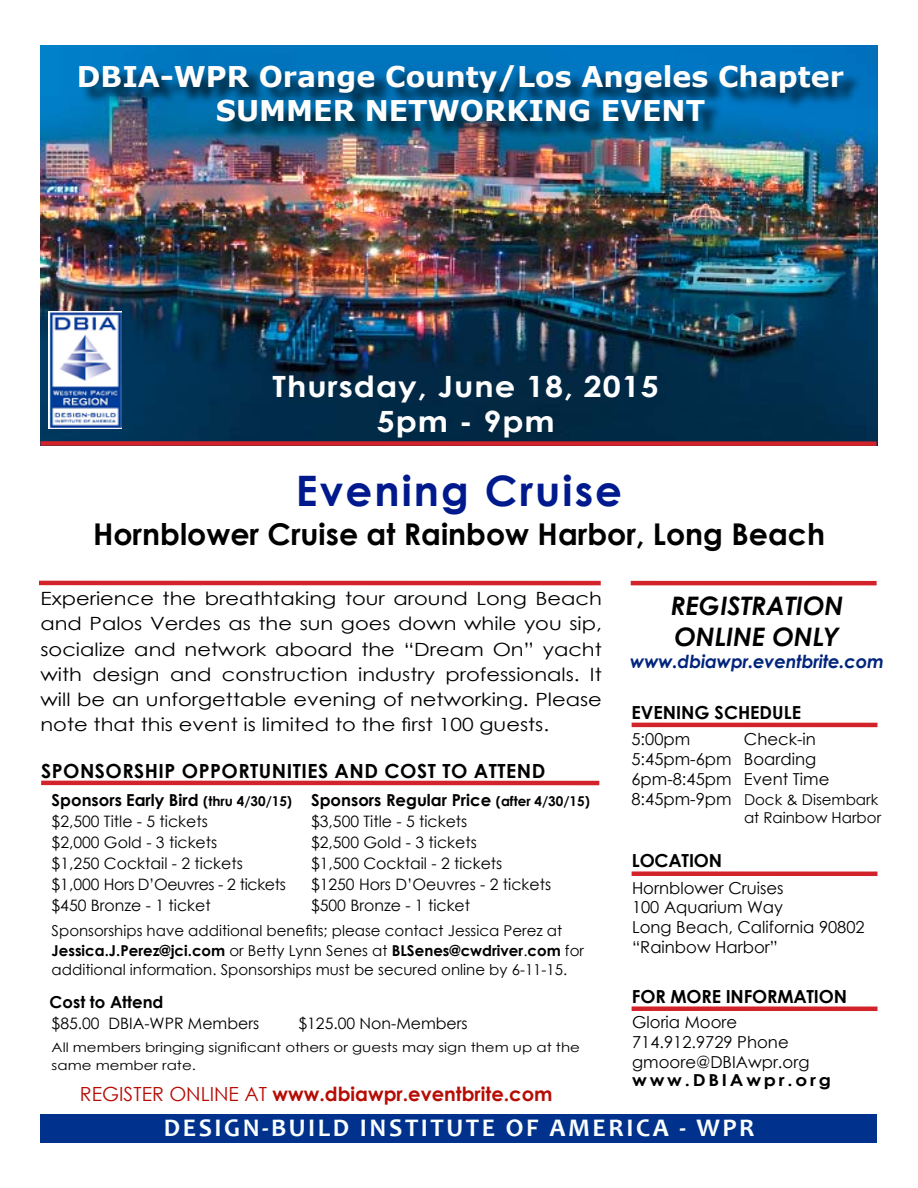
<style>
.page{position:relative;width:918px;height:1188px;background:#fff}
.page>*{position:absolute;margin:0;border:0;box-sizing:border-box;transform-origin:0 0}
.t1{font:700 42px "Century Gothic";letter-spacing:.05em;color:#001a8d}
.t2{font:700 30px "Century Gothic";color:#000}
.t3{font:700 29.25px/34.5px "Century Gothic";letter-spacing:.03em;color:#fffeff;text-align:center;scale:1.1 1}
.t4{font:700 28.5px/34.2px "Verdana";color:#fffefd;text-align:center}
.t5{font:700 25.5px "Candara";letter-spacing:.1em;color:#fafefd}
.t6{font:italic 700 25.5px/30.6px "Century Gothic";color:#000}
.t7{font:700 19.5px "Century Gothic";color:#b60c04}
.t8{font:700 19.5px "Century Gothic";letter-spacing:.025em;color:#000}
.t9{font:18.3px/25.2px "Century Gothic";color:#000;text-align:justify;scale:1.15 1}
.t10{font:700 18px "Century Gothic";letter-spacing:-.01em;color:#000}
.t11{font:italic 700 18px "Century Gothic";letter-spacing:-.01em;color:#00247c}
.t12{font:16.5px/19.8px "Century Gothic";color:#000}
.t13{font:700 16.5px "Century Gothic";color:#000}
.t14{font:700 16.5px "Century Gothic";letter-spacing:.15em;color:#000;scale:1.12 1}
.t15{font:15.75px "Century Gothic";color:#000}
.t16{font:15.75px "Century Gothic";letter-spacing:-.03em;color:#000}
.t17{font:15px/19.5px "Century Gothic";color:#000;text-align:right}
.t18{font:13.05px/18px "Century Gothic";color:#000;scale:1.15 1}
.s1{font-size:13.5px}
.s2{font-weight:700}
.s3{font-weight:400}
.s4{font-size:16.5px}
</style>
<div class="page">
<img style="left:40px;top:46px;width:837px;height:400px">
<div style="left:40px;top:1114px;width:838px;height:29px;background:#00318d"></div>
<img style="left:48px;top:311px;width:73px;height:118px">
<div style="left:81px;top:67px;width:781px;height:73px;background:#000;opacity:.75"></div>
<hr style="left:39px;top:581px;width:562px;height:4px;background:#d2232a">
<hr style="left:632px;top:723px;width:245px;height:4px;background:#d2232a">
<div style="left:632px;top:871px;width:245px;height:5px;background:#d2232a"></div>
<div style="left:41px;top:441px;width:836px;height:5px;background:#d2232a"></div>
<div style="left:632px;top:1006px;width:245px;height:5px;background:#d2232a"></div>
<hr style="left:631px;top:581px;width:246px;height:4px;background:#d2232a">
<hr style="left:41px;top:781px;width:558px;height:4px;background:#d2232a">
<h3 class="t4" style="left:77px;top:59px;width:769px">DBIA-WPR Orange County/Los Angeles Chapter<br>SUMMER NETWORKING EVENT</h3>
<h3 class="t3" style="left:273px;top:368px;width:353px">Thursday, June 18, 2015<br>5pm - 9pm</h3>
<h1 class="t1" style="left:296px;top:458px;width:328px">Evening Cruise</h1>
<h2 class="t2" style="left:93px;top:511px;width:734px">Hornblower Cruise at Rainbow Harbor, Long Beach</h2>
<p class="t9" style="left:40px;top:586px;width:490px">Experience the breathtaking tour around Long Beach and Palos Verdes as the sun goes down while you sip, socialize and network aboard the “Dream On” yacht with design and construction industry professionals. It will be an unforgettable evening of networking. Please note that this event is limited to the first 100 guests.</p>
<p class="t8" style="left:41px;top:756px;width:506px">SPONSORSHIP OPPORTUNITIES AND COST TO ATTEND</p>
<p class="t13" style="left:52px;top:787px;width:540px">Sponsors Early Bird <span class="s1">(thru 4/30/15)</span> Sponsors Regular Price <span class="s1">(after 4/30/15)</span></p>
<p class="t15" style="left:52px;top:810px;width:158px">$2,500 Title - 5 tickets</p>
<p class="t15" style="left:311px;top:810px;width:158px">$3,500 Title - 5 tickets</p>
<p class="t15" style="left:52px;top:831px;width:167px">$2,000 Gold - 3 tickets</p>
<p class="t15" style="left:311px;top:831px;width:167px">$2,500 Gold - 3 tickets</p>
<p class="t15" style="left:52px;top:852px;width:193px">$1,250 Cocktail - 2 tickets</p>
<p class="t15" style="left:311px;top:852px;width:193px">$1,500 Cocktail - 2 tickets</p>
<p class="t16" style="left:52px;top:873px;width:236px">$1,000 Hors D’Oeuvres - 2 tickets</p>
<p class="t15" style="left:311px;top:873px;width:242px">$1250 Hors D’Oeuvres - 2 tickets</p>
<p class="t15" style="left:52px;top:894px;width:161px">$450 Bronze - 1 ticket</p>
<p class="t15" style="left:311px;top:894px;width:161px">$500 Bronze - 1 ticket</p>
<p class="t17" style="left:52px;top:921px;width:534px;text-align:left">Sponsorships have additional benefits; please contact Jessica Perez at<br><span class="s2">Jessica.J.Perez@jci.com</span> or Betty Lynn Senes at <span class="s2">BLSenes@cwdriver</span>.<span class="s2">com</span> for additional information. Sponsorships must be secured online by 6-11-15.</p>
<p class="t13" style="left:50px;top:990px;width:115px">Cost to Attend</p>
<p class="t15" style="left:52px;top:1013px;width:209px">$85.00 DBIA-WPR Members</p>
<p class="t15" style="left:299px;top:1013px;width:171px">$125.00 Non-Members</p>
<p class="t18" style="left:52px;top:1038px;width:461px">All members bringing significant others or guests may sign them up at the same member rate.</p>
<p class="t7" style="left:80px;top:1079px;width:474px"><span class="s3">REGISTER ONLINE AT</span> www.dbiawpr.eventbrite.com</p>
<h3 class="t6" style="left:671px;top:590px;width:174px">REGISTRATION<br>ONLINE ONLY</h3>
<p class="t11" style="left:630px;top:647px;width:255px">www.dbiawpr.eventbrite.com</p>
<p class="t10" style="left:632px;top:699px;width:171px">EVENING SCHEDULE</p>
<p class="t12" style="left:632px;top:729px;width:199px;text-indent:112px">Check-in<br>5:45pm-6pm Boarding<br>6pm-8:45pm Event Time</p>
<p class="t17" style="left:632px;top:790px;width:251px;line-height:18px"><span class="s4">8:45pm-9pm</span> Dock &amp; Disembark at Rainbow Harbor</p>
<p class="t12" style="left:632px;top:729px;width:60px">5:00pm</p>
<p class="t10" style="left:632px;top:846px;width:92px">LOCATION</p>
<p class="t12" style="left:632px;top:878px;width:234px">Hornblower Cruises<br>100 Aquarium Way<br>Long Beach, California 90802 “Rainbow Harbor”</p>
<p class="t10" style="left:632px;top:983px;width:217px">FOR MORE INFORMATION</p>
<p class="t12" style="left:632px;top:1012px;width:179px">Gloria Moore<br>714.912.9729 Phone gmoore@DBIAwpr.org</p>
<p class="t14" style="left:632px;top:1067px;width:179px">www.DBIAwpr.org</p>
<h3 class="t5" style="left:164px;top:1112px;width:592px">DESIGN-BUILD INSTITUTE OF AMERICA - WPR</h3>
</div>
